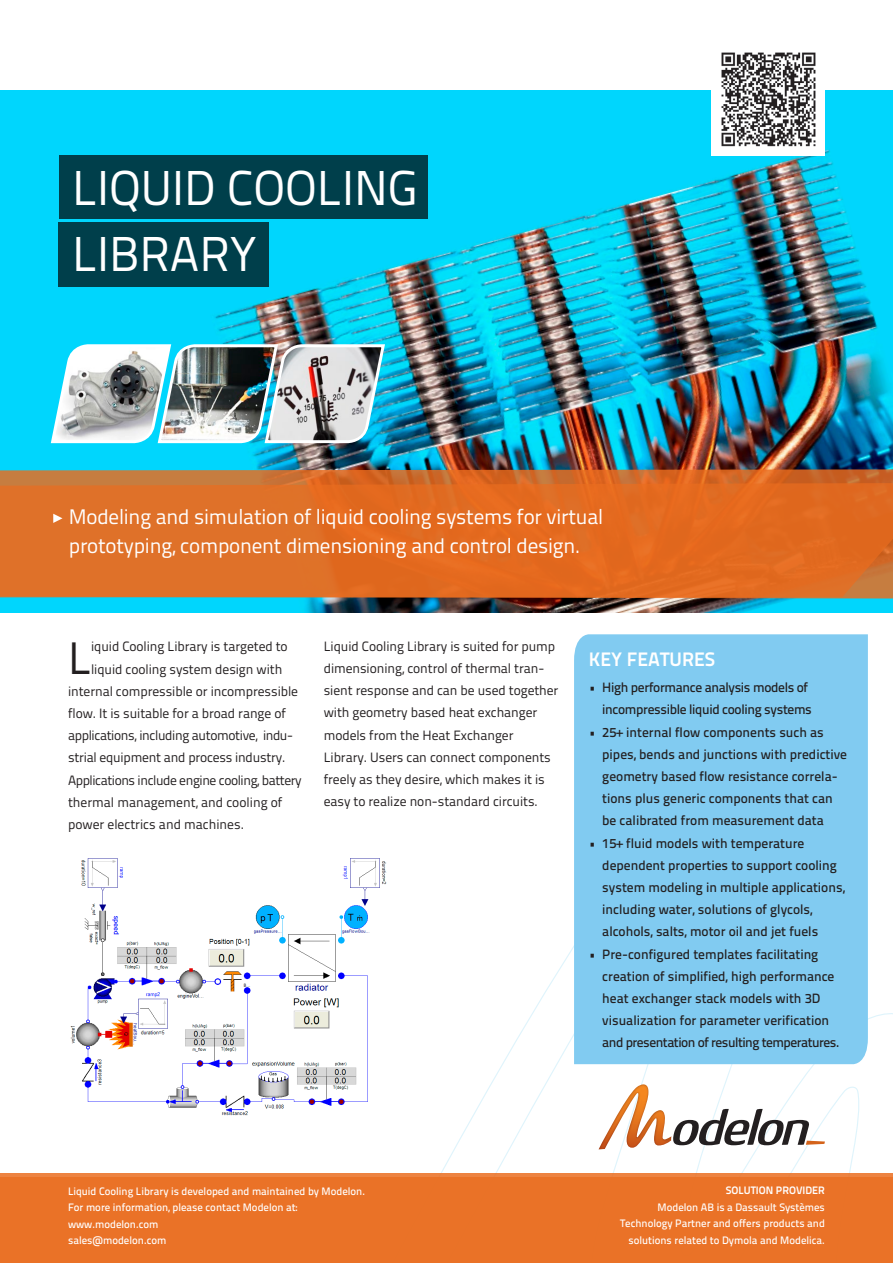
<style>
.page{position:relative;width:893px;height:1263px;background:#fff}
.page>*{position:absolute;margin:0;border:0;box-sizing:border-box;transform-origin:0 0}
.t1{font:48.9px/66.3px "Titillium";color:#fff}
.t2{font:45.45px "Titillium";color:#231f20}
.t3{font:21px/28.5px "Titillium";letter-spacing:-.01em;color:#fff}
.t4{font:700 19.5px "Titillium";color:#fff}
.t5{font:500 13.5px/22.2px "Titillium";color:#231f20}
.t6{font:13.5px/22.2px "Titillium";letter-spacing:-.005em;color:#231f20}
.t7{font:500 13.5px/22.2px "Titillium";letter-spacing:-.025em;color:#231f20;text-align:right}
.t8{font:13.5px "Titillium";letter-spacing:-.03em;color:#231f20}
.t9{font:13.5px "Titillium";letter-spacing:-.025em;color:#231f20}
.t10{font:500 10.8px/16.5px "Titillium";color:#fff;text-align:right}
.t11{font:700 10.8px "Titillium";color:#fff}
</style>
<div class="page">
<img style="left:0;top:90px;width:893px;height:522px">
<svg style="left:441px;top:946px;width:452px;height:227px"></svg>
<img style="left:49px;top:343px;width:338px;height:102px">
<div style="left:574px;top:634px;width:294px;height:430px;background:#81cbf1"></div>
<svg style="left:0;top:469px;width:893px;height:129px;background:#dc6d25"></svg>
<div style="left:59px;top:155px;width:368px;height:63px;background:#003f4b"></div>
<div style="left:59px;top:223px;width:210px;height:64px;background:#003f4b"></div>
<svg style="left:53px;top:514px;width:10px;height:9px"></svg>
<svg style="left:671px;top:1109px;width:154px;height:36px"></svg>
<img style="left:599px;top:1084px;width:72px;height:65px">
<img style="left:71px;top:858px;width:316px;height:258px">
<div style="left:0;top:1173px;width:893px;height:90px;background:#ed8341"></div>
<div style="left:0;top:1177px;width:893px;height:86px;background:#ea7227"></div>
<img style="left:712px;top:52px;width:113px;height:103px">
<h1 class="t1" style="left:72px;top:156px;width:347px">LIQUID COOLING<br>LIBRARY</h1>
<h3 class="t3" style="left:69px;top:503px;width:536px">Modeling and simulation of liquid cooling systems for virtual prototyping, component dimensioning and control design.</h3>
<h2 class="t2" style="left:68px;top:630px;width:25px">L</h2>
<p class="t6" style="left:91px;top:636px;width:198px">iquid Cooling Library is targeted to</p>
<p class="t6" style="left:91px;top:658px;width:193px">liquid cooling system design with</p>
<p class="t6" style="left:68px;top:680px;width:232px">internal compressible or incompressible</p>
<p class="t6" style="left:68px;top:702px;width:219px">flow. It is suitable for a broad range of</p>
<p class="t9" style="left:68px;top:727px;width:227px">applications, including automotive, indu-</p>
<p class="t6" style="left:68px;top:747px;width:219px">strial equipment and process industry.</p>
<p class="t8" style="left:68px;top:772px;width:235px">Applications include engine cooling, battery</p>
<p class="t6" style="left:68px;top:791px;width:216px">thermal management, and cooling of</p>
<p class="t6" style="left:68px;top:813px;width:178px">power electrics and machines.</p>
<p class="t6" style="left:324px;top:635px;width:236px">Liquid Cooling Library is suited for pump dimensioning, control of thermal tran&shy;sient response and can be used together with geometry based heat exchanger models from the Heat Exchanger Library. Users can connect components freely as they desire, which makes it is easy to realize non-standard circuits.</p>
<h3 class="t4" style="left:589px;top:647px;width:128px">KEY FEATURES</h3>
<p class="t7" style="left:589px;top:676px;width:225px">• High performance analysis models of incompressible liquid cooling systems</p>
<p class="t5" style="left:602px;top:721px;width:246px;text-indent:-14px">• 25+ internal flow components such as pipes, bends and junctions with predictive geometry based flow resistance correla&shy;tions plus generic components that can be calibrated from measurement data</p>
<p class="t5" style="left:602px;top:832px;width:244px;text-indent:-14px">• 15+ fluid models with temperature dependent properties to support cooling system modeling in multiple applications, including water, solutions of glycols, alcohols, salts, motor oil and jet fuels</p>
<p class="t5" style="left:602px;top:943px;width:239px;text-indent:-14px">• Pre-configured templates facilitating creation of simplified, high performance heat exchanger stack models with 3D visualization for parameter verification and presentation of resulting temperatures.</p>
<p class="t10" style="left:68px;top:1183px;width:299px;text-align:left">Liquid Cooling Library is developed and maintained by Modelon.<br>For more information, please contact Modelon at: www.modelon.com<br>sales@modelon.com</p>
<p class="t11" style="left:726px;top:1184px;width:101px">SOLUTION PROVIDER</p>
<p class="t10" style="left:620px;top:1199px;width:206px">Modelon AB is a Dassault Systèmes<br>Technology Partner and offers products and solutions related to Dymola and Modelica.</p>
</div>
